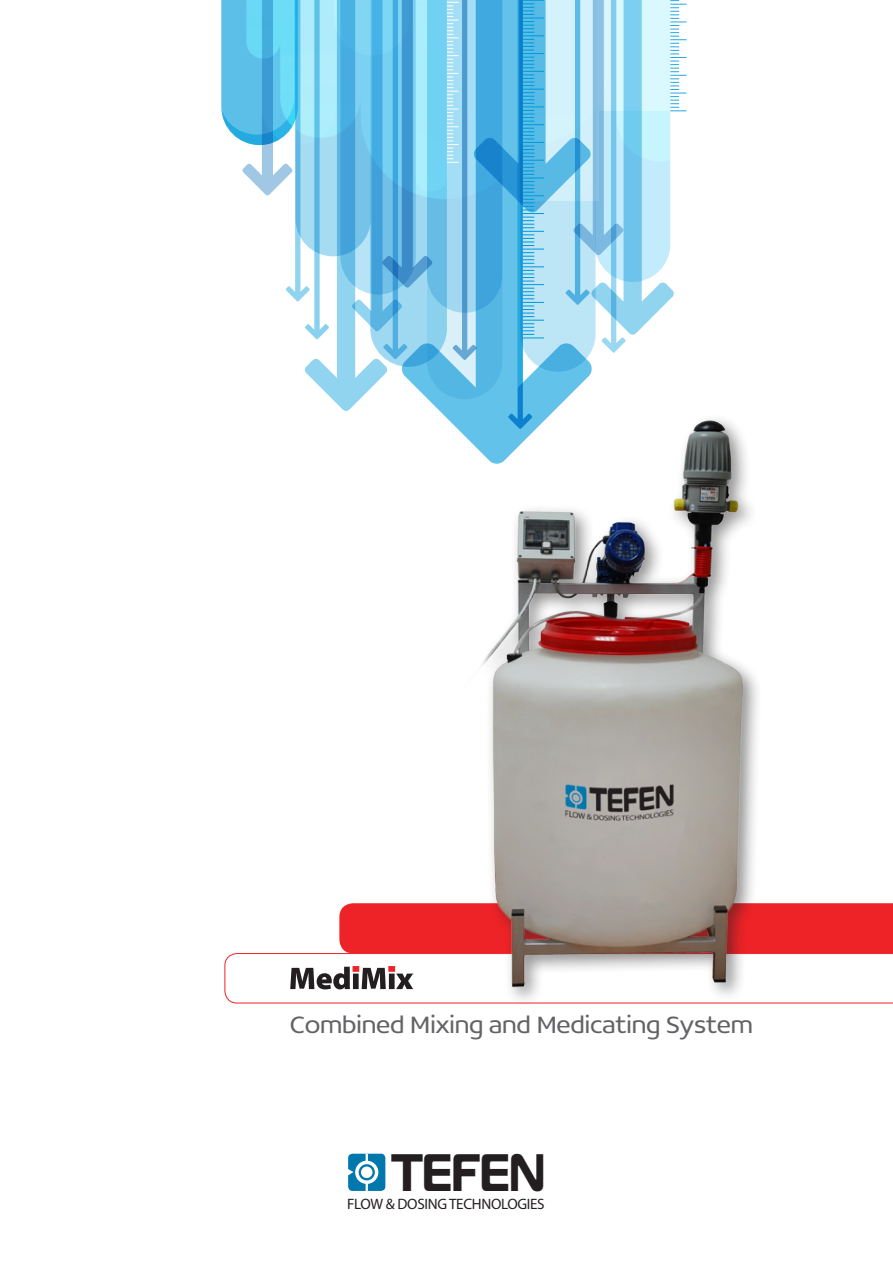
<style>
.page{position:relative;width:893px;height:1263px;background:#fff}
.page>*{position:absolute;margin:0;border:0;box-sizing:border-box;transform-origin:0 0}
.t1{font:700 52.5px "Magistral";letter-spacing:-.02em;color:#231f20;scale:.85 1}
.t2{font:300 26.1px "Concord";color:#636366}
.t3{font:15.15px "Myriad Pro";letter-spacing:-.02em;color:#231f20}
</style>
<div class="page">
<svg style="left:221px;top:0;width:466px;height:429px"></svg>
<div style="left:348px;top:1154px;width:37px;height:37px;background:#0078ae;border-radius:4px"></div>
<hr style="left:366px;top:1154px;width:2px;height:37px;background:#fff">
<svg style="left:355px;top:1161px;width:23px;height:23px"></svg>
<svg style="left:348px;top:1168px;width:5px;height:8px"></svg>
<svg style="left:360px;top:1165px;width:14px;height:14px"></svg>
<div style="left:359px;top:1164px;width:16px;height:16px;border:2px solid #0078ae;border-radius:50%"></div>
<img style="left:461px;top:397px;width:297px;height:506px">
<svg style="left:225px;top:903px;width:668px;height:100px"></svg>
<p class="t2" style="left:290px;top:1009px;width:464px">Combined Mixing and Medicating System</p>
<h1 class="t1" style="left:391px;top:1136px;width:183px">TEFEN</h1>
<p class="t3" style="left:347px;top:1194px;width:199px">FLOW &amp; DOSINGTECHNOLOGIES</p>
</div>
